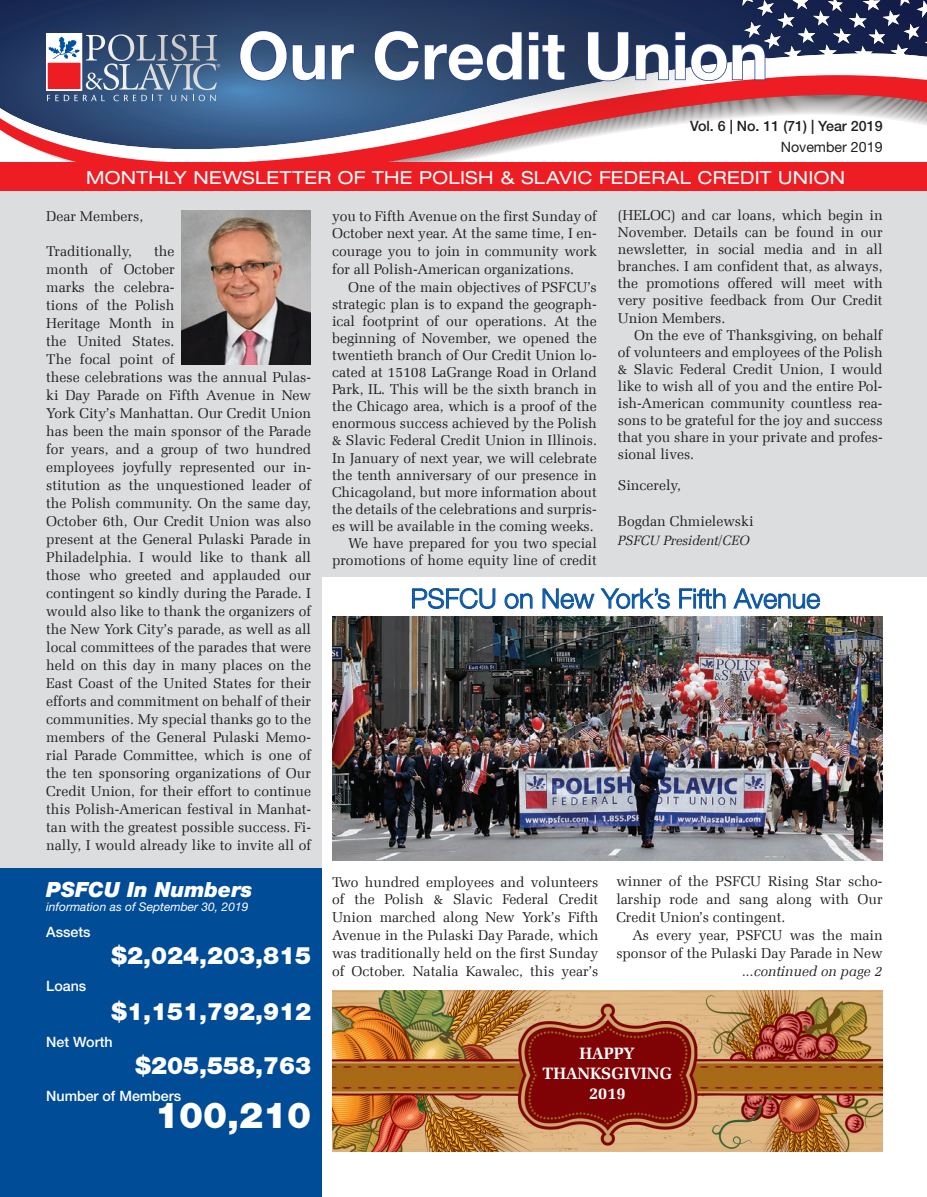
<style>
.page{position:relative;width:927px;height:1197px;background:#fff}
.page>*{position:absolute;margin:0;border:0;box-sizing:border-box;transform-origin:0 0}
.t1{font:700 66px "Helvetica Neue LT Pro";color:#fff}
.t2{font:900 36px "Helvetica Neue LT Pro";color:#fff}
.t3{font:300 27px "Helvetica Neue LT Pro";color:#0a55a4}
.t4{font:900 24px "Helvetica Neue LT Pro";color:#fff}
.t5{font:italic 900 21px "Helvetica Neue LT Pro";color:#fff}
.t6{font:expanded 18px "Helvetica Neue LT Pro";letter-spacing:.02em;color:#fff}
.t7{font:16.5px/19.8px "Zapf Ellipt EU Bold";color:#fff;text-align:center}
.t8{font:14.25px/18px "Zapf Ellipt EU Normal";color:#231f20;text-align:justify}
.t9{font:500 14.25px "Helvetica Neue LT Pro";color:#fff}
.t10{font:500 14.25px "Helvetica Neue LT Pro";color:#231f20}
.t11{font:14.25px "Zapf Ellipt EU Italic";color:#231f20}
.t12{font:14.25px "Helvetica Neue LT Pro";color:#231f20}
.t13{font:13.5px "Zapf Ellipt EU Italic";color:#231f20}
.t14{font:italic 12px "Helvetica Neue LT Pro";color:#fff}
</style>
<div class="page">
<div style="left:318px;top:188px;width:609px;height:389px;background:#dcdddf"></div>
<div style="left:0;top:188px;width:322px;height:694px;background:#dcdddf"></div>
<svg style="left:0;top:0;width:75px;height:51px;background:#1a2e58"></svg>
<svg style="left:0;top:75px;width:927px;height:87px"></svg>
<div style="left:0;top:162px;width:927px;height:28px;background:#ee1d23"></div>
<svg style="left:46px;top:33px;width:29px;height:68px"></svg>
<div style="left:0;top:868px;width:322px;height:329px;background:#014c97"></div>
<svg style="left:412px;top:588px;width:84px;height:21px"></svg>
<svg style="left:504px;top:593px;width:29px;height:16px"></svg>
<svg style="left:542px;top:588px;width:53px;height:21px"></svg>
<svg style="left:601px;top:588px;width:69px;height:21px"></svg>
<svg style="left:679px;top:588px;width:47px;height:21px"></svg>
<svg style="left:733px;top:588px;width:87px;height:21px"></svg>
<div style="left:75px;top:0;width:642px;height:133px;background:#231f20;opacity:.81"></div>
<svg style="left:239px;top:30px;width:116px;height:52px;background:#345480"></svg>
<svg style="left:373px;top:30px;width:193px;height:52px;background:#2a426c"></svg>
<img style="left:332px;top:616px;width:551px;height:245px">
<img style="left:332px;top:990px;width:551px;height:162px">
<img style="left:181px;top:211px;width:130px;height:153px">
<svg style="left:0;top:0;width:5px;height:5px"></svg>
<svg style="left:587px;top:0;width:340px;height:82px"></svg>
<h1 class="t1" style="left:238px;top:15px;width:532px">Our Credit Union</h1>
<p class="t10" style="left:690px;top:118px;width:194px">Vol. 6 | No. 11 (71) | Year 2019</p>
<p class="t12" style="left:781px;top:139px;width:103px">November 2019</p>
<p class="t6" style="left:86px;top:167px;width:760px">MONTHLY NEWSLETTER OF THE POLISH &amp; SLAVIC FEDERAL CREDIT UNION</p>
<p class="t8" style="left:46px;top:207px;width:98px">Dear Members,</p>
<p class="t8" style="left:46px;top:243px;width:87px">Traditionally,</p>
<p class="t8" style="left:46px;top:243px;width:266px;text-align:left;text-indent:108px">the<br>month of October<br>marks the celebra-<br>tions of the Polish<br>Heritage Month in<br>the United States.<br>The focal point of<br>these celebrations was the annual Pulas&shy;ki Day Parade on Fifth Avenue in New York City’s Manhattan. Our Credit Union has been the main sponsor of the Parade for years, and a group of two hundred employees joyfully represented our in&shy;stitution as the unquestioned leader of the Polish community. On the same day, October 6th, Our Credit Union was also present at the General Pulaski Parade in Philadelphia. I would like to thank all those who greeted and applauded our contingent so kindly during the Parade. I would also like to thank the organizers of the New York City’s parade, as well as all local committees of the parades that were held on this day in many places on the East Coast of the United States for their efforts and commitment on behalf of their communities. My special thanks go to the members of the General Pulaski Memo&shy;rial Parade Committee, which is one of the ten sponsoring organizations of Our Credit Union, for their effort to continue this Polish-American festival in Manhat&shy;tan with the greatest possible success. Fi&shy;nally, I would already like to invite all of</p>
<h3 class="t5" style="left:46px;top:877px;width:208px">PSFCU In Numbers</h3>
<p class="t14" style="left:46px;top:900px;width:204px">information as of September 30, 2019</p>
<p class="t9" style="left:46px;top:923px;width:46px">Assets</p>
<h3 class="t4" style="left:111px;top:941px;width:201px">$2,024,203,815</h3>
<p class="t9" style="left:46px;top:977px;width:42px">Loans</p>
<h3 class="t4" style="left:111px;top:997px;width:201px">$1,151,792,912</h3>
<p class="t9" style="left:46px;top:1033px;width:68px">Net Worth</p>
<h3 class="t4" style="left:135px;top:1051px;width:177px">$205,558,763</h3>
<p class="t9" style="left:46px;top:1087px;width:136px">Number of Members</p>
<h2 class="t2" style="left:155px;top:1093px;width:157px">100,210</h2>
<p class="t8" style="left:332px;top:207px;width:266px">you to Fifth Avenue on the first Sunday of October next year. At the same time, I en&shy;courage you to join in community work for all Polish-American organizations.</p>
<p class="t8" style="left:332px;top:278px;width:266px;line-height:17.1px;text-align:right">One of the main objectives of PSFCU’s strategic plan is to expand the geograph&shy;ical footprint of our operations. At the beginning of November, we opened the twentieth branch of Our Credit Union lo&shy;cated at 15108 LaGrange Road in Orland Park, IL. This will be the sixth branch in the Chicago area, which is a proof of the enormous success achieved by the Polish &amp; Slavic Federal Credit Union in Illinois.<br>In January of next year, we will celebrate the tenth anniversary of our presence in Chicagoland, but more information about the details of the celebrations and surpris&shy;es will be available in the coming weeks.<br>We have prepared for you two special promotions of home equity line of credit</p>
<p class="t8" style="left:618px;top:207px;width:266px;line-height:17.1px">(HELOC) and car loans, which begin in November. Details can be found in our newsletter, in social media and in all branches. I am confident that, as always, the promotions offered will meet with very positive feedback from Our Credit Union Members.</p>
<p class="t8" style="left:618px;top:327px;width:266px;line-height:17.1px;text-indent:16px">On the eve of Thanksgiving, on behalf of volunteers and employees of the Polish &amp; Slavic Federal Credit Union, I would like to wish all of you and the entire Pol&shy;ish-American community countless rea&shy;sons to be grateful for the joy and success that you share in your private and profes&shy;sional lives.</p>
<p class="t8" style="left:618px;top:477px;width:65px">Sincerely,</p>
<p class="t8" style="left:618px;top:513px;width:137px">Bogdan Chmielewski</p>
<p class="t13" style="left:618px;top:532px;width:134px">PSFCU President/CEO</p>
<h3 class="t3" style="left:411px;top:582px;width:411px">PSFCU on New York’s Fifth Avenue</h3>
<p class="t8" style="left:332px;top:873px;width:268px">Two hundred employees and volunteers of the Polish &amp; Slavic Federal Credit Union marched along New York’s Fifth Avenue in the Pulaski Day Parade, which was traditionally held on the first Sunday of October. Natalia Kawalec, this year’s</p>
<p class="t8" style="left:616px;top:873px;width:268px">winner of the PSFCU Rising Star scho&shy;larship rode and sang along with Our Credit Union’s contingent.</p>
<p class="t8" style="left:616px;top:927px;width:268px;text-align:right">As every year, PSFCU was the main sponsor of the Pulaski Day Parade in New</p>
<p class="t11" style="left:742px;top:963px;width:142px">...continued on page 2</p>
<p class="t7" style="left:543px;top:1044px;width:131px">HAPPY<br>THANKSGIVING<br>2019</p>
</div>
